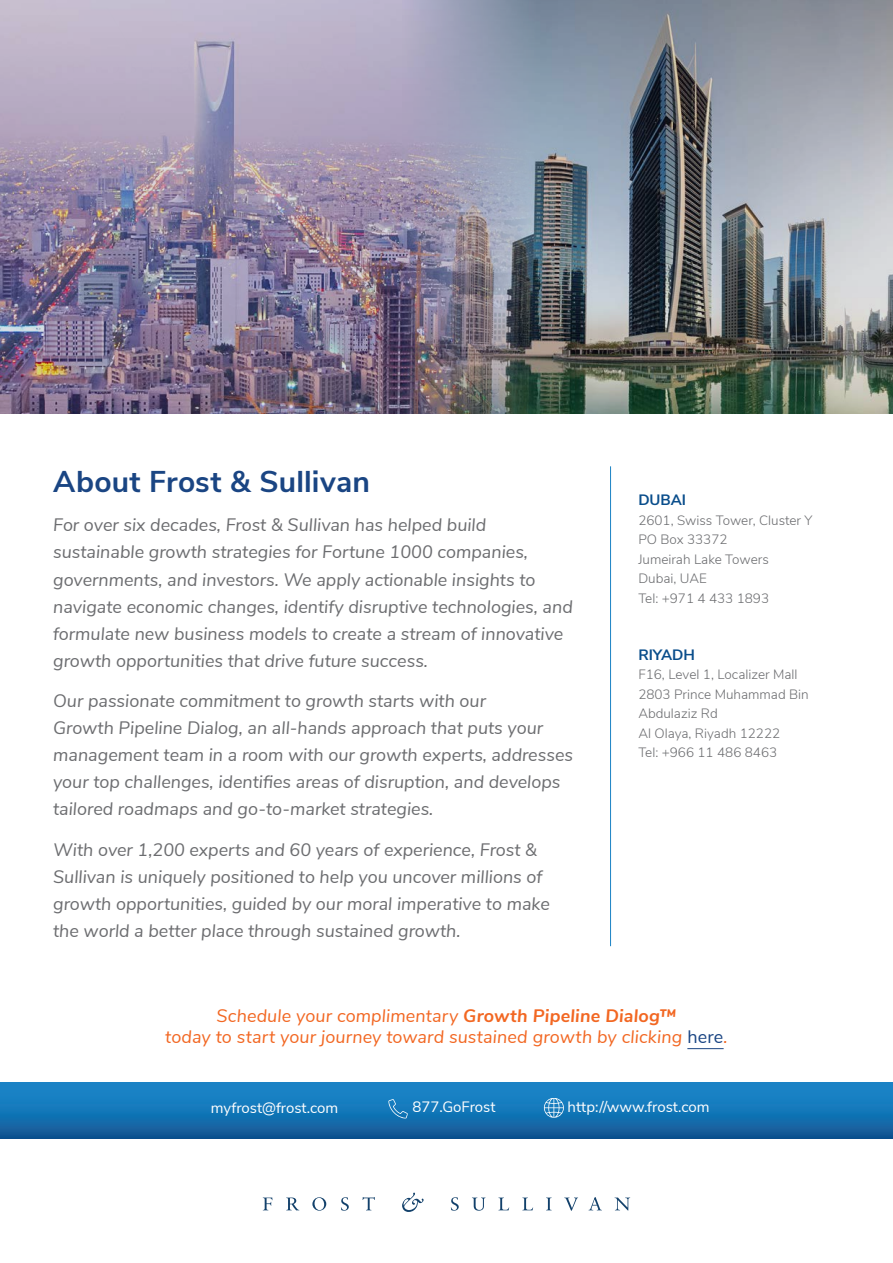
<style>
.page{position:relative;width:893px;height:1263px;background:#fff}
.page>*{position:absolute;margin:0;border:0;box-sizing:border-box;transform-origin:0 0}
.t1{font:700 30px "Nunito Sans";letter-spacing:.01em;color:#1a4583}
.F_S_About{font:italic 18px/27px "Nunito Sans";color:#6c6d70}
.Frost_Slogan{font:italic 18px/21.6px "Nunito Sans";letter-spacing:.005em;color:#f26722;text-align:center}
.t2{font:15px "Nunito Sans";color:#fff}
.Location_Titles{font:700 15px "Nunito Sans";color:#094d8b}
.Location_Text{font:300 13.5px "Nunito Sans";color:#6c6d70}
.s1{font-weight:700}
.s2{font-style:normal;color:#1a4583}
</style>
<div class="page">
<img style="left:0;top:0;width:893px;height:414px">
<div style="left:0;top:1082px;width:893px;height:56px;background:linear-gradient(to bottom,#1a8cd1,#105b99)"></div>
<hr style="left:610px;top:466px;width:1px;height:480px;background:#1b82c5">
<svg style="left:388px;top:1099px;width:20px;height:19px"></svg>
<svg style="left:544px;top:1098px;width:20px;height:20px"></svg>
<svg style="left:263px;top:1197px;width:9px;height:13px"></svg>
<svg style="left:286px;top:1197px;width:13px;height:13px"></svg>
<svg style="left:312px;top:1197px;width:14px;height:14px"></svg>
<svg style="left:341px;top:1197px;width:8px;height:14px"></svg>
<svg style="left:363px;top:1197px;width:12px;height:13px"></svg>
<svg style="left:451px;top:1197px;width:8px;height:14px"></svg>
<svg style="left:472px;top:1197px;width:13px;height:14px"></svg>
<svg style="left:498px;top:1197px;width:11px;height:13px"></svg>
<svg style="left:522px;top:1197px;width:11px;height:13px"></svg>
<svg style="left:546px;top:1197px;width:6px;height:13px"></svg>
<svg style="left:564px;top:1197px;width:14px;height:14px"></svg>
<svg style="left:589px;top:1197px;width:13px;height:13px"></svg>
<svg style="left:615px;top:1197px;width:15px;height:13px"></svg>
<svg style="left:402px;top:1192px;width:22px;height:20px"></svg>
<hr style="left:687px;top:1048px;width:37px;height:1px;background:#1a4583">
<h1 class="t1" style="left:53px;top:459px;width:318px">About Frost &amp; Sullivan</h1>
<p class="F_S_About" style="left:53px;top:511px;width:521px">For over six decades, Frost &amp; Sullivan has helped build sustainable growth strategies for Fortune 1000 companies, governments, and investors. We apply actionable insights to navigate economic changes, identify disruptive technologies, and formulate new business models to create a stream of innovative growth opportunities that drive future success.</p>
<p class="F_S_About" style="left:53px;top:686px;width:522px">Our passionate commitment to growth starts with our<br>Growth Pipeline Dialog, an all-hands approach that puts your management team in a room with our growth experts, addresses your top challenges, identifies areas of disruption, and develops tailored roadmaps and go-to-market strategies.</p>
<p class="F_S_About" style="left:53px;top:835px;width:498px">With over 1,200 experts and 60 years of experience, Frost &amp; Sullivan is uniquely positioned to help you uncover millions of growth opportunities, guided by our moral imperative to make the world a better place through sustained growth.</p>
<p class="Location_Titles" style="left:638px;top:489px;width:49px">DUBAI</p>
<p class="Location_Text" style="left:638px;top:510px;width:176px">2601, Swiss Tower, Cluster Y</p>
<p class="Location_Text" style="left:638px;top:530px;width:91px">PO Box 33372</p>
<p class="Location_Text" style="left:638px;top:549px;width:132px">Jumeirah Lake Towers</p>
<p class="Location_Text" style="left:638px;top:569px;width:70px">Dubai, UAE</p>
<p class="Location_Text" style="left:638px;top:588px;width:132px">Tel: +971 4 433 1893</p>
<p class="Location_Titles" style="left:638px;top:644px;width:58px">RIYADH</p>
<p class="Location_Text" style="left:638px;top:665px;width:161px">F16, Level 1, Localizer Mall</p>
<p class="Location_Text" style="left:638px;top:684px;width:172px">2803 Prince Muhammad Bin</p>
<p class="Location_Text" style="left:638px;top:704px;width:81px">Abdulaziz Rd</p>
<p class="Location_Text" style="left:638px;top:723px;width:143px">Al Olaya, Riyadh 12222</p>
<p class="Location_Text" style="left:638px;top:743px;width:140px">Tel: +966 11 486 8463</p>
<p class="Frost_Slogan" style="left:165px;top:1004px;width:564px">Schedule your complimentary <span class="s1">Growth Pipeline Dialog™<br></span>today to start your journey toward sustained growth by clicking <span class="s2">here</span>.</p>
<p class="t2" style="left:211px;top:1096px;width:129px">myfrost@frost.com</p>
<p class="t2" style="left:412px;top:1096px;width:85px">877.GoFrost</p>
<p class="t2" style="left:568px;top:1096px;width:143px">http://www.frost.com</p>
</div>
